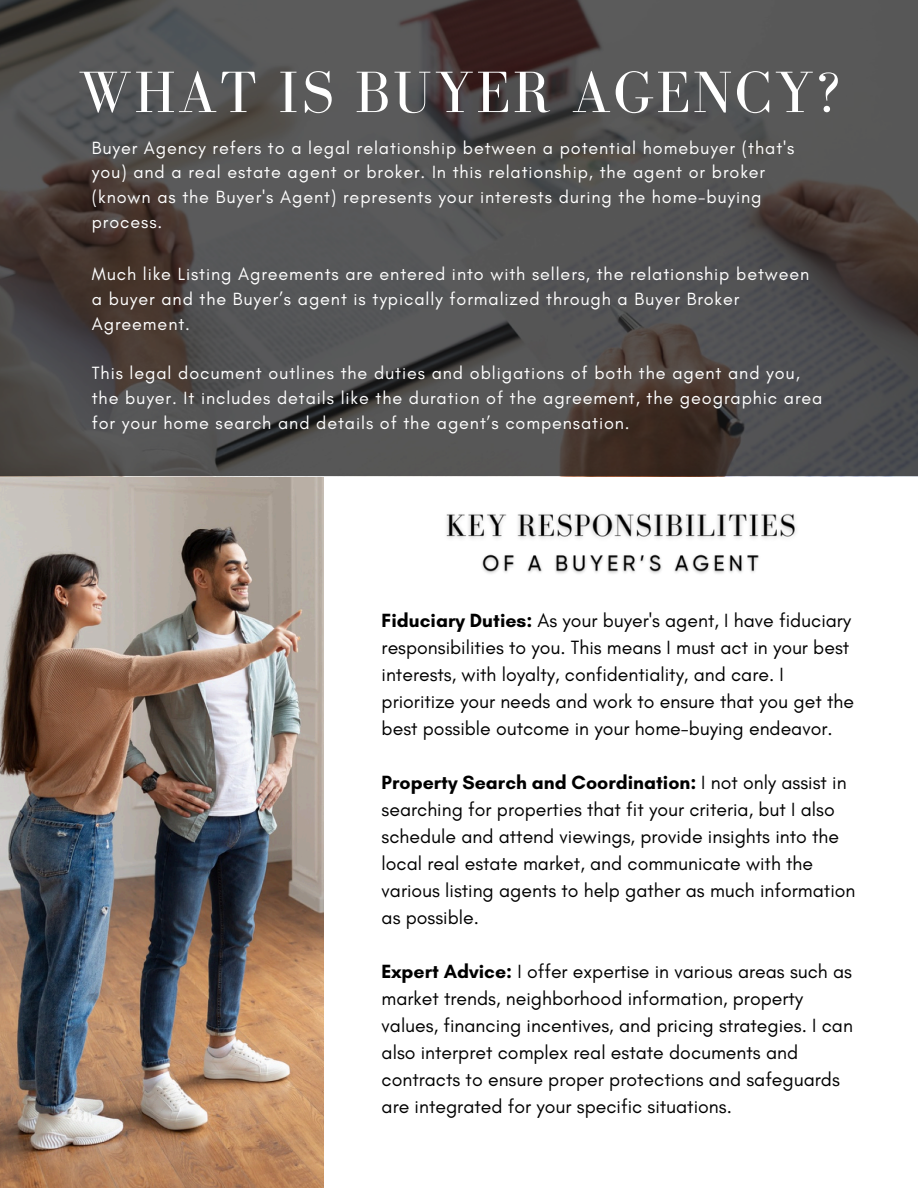
<style>
.page{position:relative;width:918px;height:1188px;background:#fff}
.page>*{position:absolute;margin:0;border:0;box-sizing:border-box;transform-origin:0 0}
.t1{font:60px "Bodoni FLF";letter-spacing:.04em;color:#fff}
.t2{font:19.5px/27px "Glacial Indifference";color:#000}
.t3{font:18px/24.8px "Glacial Indifference";letter-spacing:.05em;color:#fff}
.s1{font-weight:700}
</style>
<div class="page">
<img style="left:0;top:476px;width:323px;height:712px">
<svg style="left:0;top:0;width:918px;height:476px;fill:#545455"></svg>
<img style="left:446px;top:513px;width:350px;height:26px">
<img style="left:482px;top:554px;width:277px;height:20px">
<h1 class="t1" style="left:78px;top:60px;width:764px">WHAT IS BUYER AGENCY?</h1>
<p class="t3" style="left:92px;top:135px;width:704px">Buyer Agency refers to a legal relationship between a potential homebuyer (that's you) and a real estate agent or broker. In this relationship, the agent or broker (known as the Buyer's Agent) represents your interests during the home-buying process.</p>
<p class="t3" style="left:92px;top:262px;width:719px">Much like Listing Agreements are entered into with sellers, the relationship between a buyer and the Buyer’s agent is typically formalized through a Buyer Broker<br>Agreement.</p>
<p class="t3" style="left:92px;top:361px;width:732px">This legal document outlines the duties and obligations of both the agent and you, the buyer. It includes details like the duration of the agreement, the geographic area for your home search and details of the agent’s compensation.</p>
<p class="t2" style="left:382px;top:607px;width:474px"><span class="s1">Fiduciary Duties:</span> As your buyer's agent, I have fiduciary responsibilities to you. This means I must act in your best interests, with loyalty, confidentiality, and care. I prioritize your needs and work to ensure that you get the best possible outcome in your home-buying endeavor.</p>
<p class="t2" style="left:382px;top:769px;width:475px"><span class="s1">Property Search and Coordination:</span> I not only assist in searching for properties that fit your criteria, but I also schedule and attend viewings, provide insights into the local real estate market, and communicate with the various listing agents to help gather as much information as possible.</p>
<p class="t2" style="left:382px;top:958px;width:473px"><span class="s1">Expert Advice:</span> I offer expertise in various areas such as market trends, neighborhood information, property values, financing incentives, and pricing strategies. I can also interpret complex real estate documents and contracts to ensure proper protections and safeguards are integrated for your specific situations.</p>
</div>
